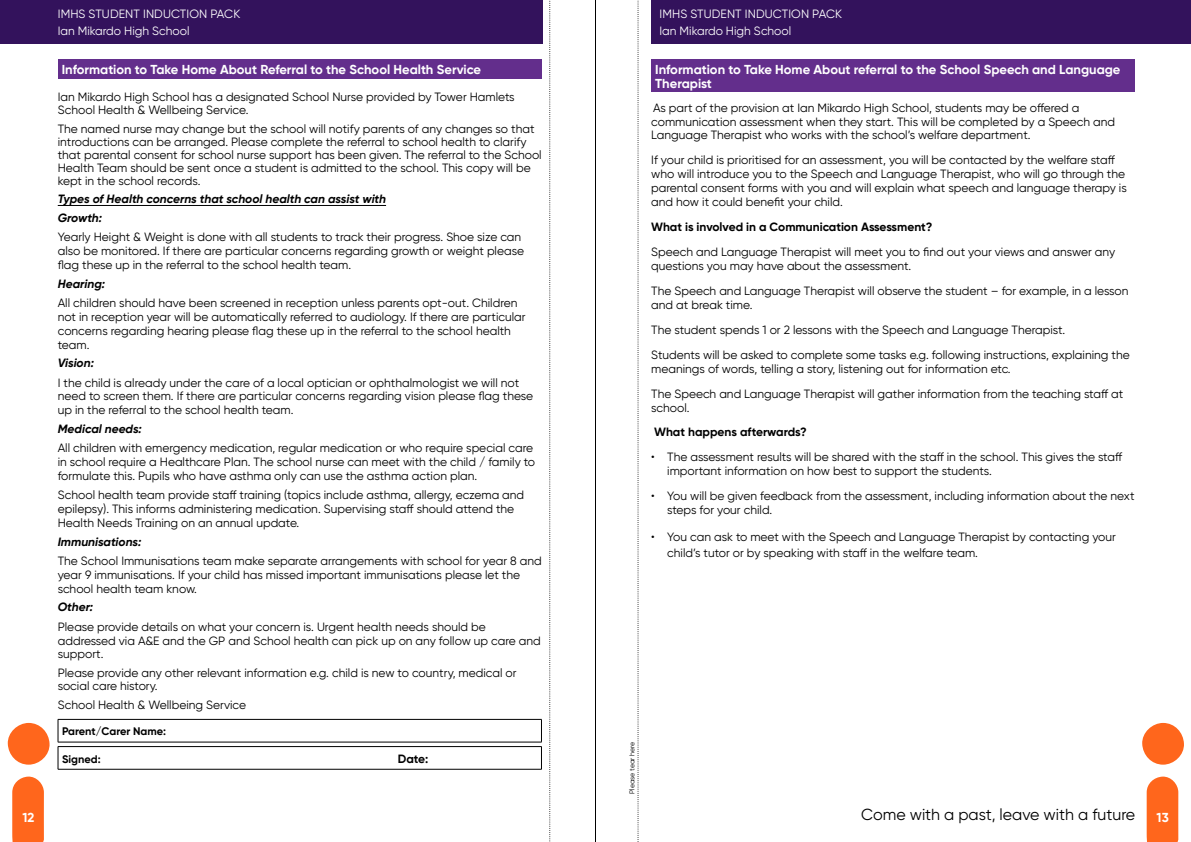
<style>
.page{position:relative;width:1191px;height:842px;background:#fff}
.page>*{position:absolute;margin:0;border:0;box-sizing:border-box;transform-origin:0 0}
.t1{font:16px "Gilroy";color:#000}
.t2{font:700 13px/14px "Gilroy";color:#fff}
.t3{font:12px/13.8px "Gilroy";color:#000}
.t4{font:italic 700 12px/18.6px "Gilroy";color:#000}
.t5{font:12px/17.2px "Gilroy";color:#fff}
.t6{font:700 12px "Gilroy";color:#000}
.t7{font:700 11px "Gilroy";color:#000}
.t8{font:7px "Gilroy";color:#000}
</style>
<div class="page">
<svg style="left:549px;top:0;width:2px;height:842px"></svg>
<div style="left:0;top:0;width:542px;height:44px;background:#33125c"></div>
<svg style="left:637px;top:0;width:2px;height:842px"></svg>
<div style="left:651px;top:0;width:540px;height:44px;background:#33125c"></div>
<hr style="left:595px;top:0;width:1px;height:842px;background:#000">
<div style="left:651px;top:60px;width:484px;height:32px;background:#632e8c"></div>
<hr style="left:58px;top:205px;width:328px;height:1px;background:#000">
<div style="left:58px;top:60px;width:484px;height:19px;background:#632e8c"></div>
<hr style="left:58px;top:719px;width:484px;height:1px;background:#000">
<hr style="left:58px;top:742px;width:484px;height:1px;background:#000">
<hr style="left:58px;top:746px;width:484px;height:1px;background:#000">
<svg style="left:58px;top:720px;width:1px;height:49px"></svg>
<svg style="left:541px;top:720px;width:1px;height:49px"></svg>
<hr style="left:58px;top:769px;width:484px;height:1px;background:#000">
<svg style="left:7px;top:723px;width:43px;height:119px"></svg>
<svg style="left:1142px;top:723px;width:42px;height:119px"></svg>
<p class="t5" style="left:58px;top:5px;width:184px">IMHS STUDENT INDUCTION PACK<br>Ian Mikardo High School</p>
<p class="t5" style="left:659px;top:5px;width:184px">IMHS STUDENT INDUCTION PACK<br>Ian Mikardo High School</p>
<p class="t2" style="left:62px;top:62px;width:421px">Information to Take Home About Referral to the School Health Service</p>
<p class="t3" style="left:58px;top:89px;width:458px">Ian Mikardo High School has a designated School Nurse provided by Tower Hamlets<br>School Health &amp; Wellbeing Service.</p>
<p class="t3" style="left:58px;top:122px;width:485px;line-height:12.9px">The named nurse may change but the school will notify parents of any changes so that introductions can be arranged. Please complete the referral to school health to clarify that parental consent for school nurse support has been given. The referral to the School Health Team should be sent once a student is admitted to the school. This copy will be kept in the school records.</p>
<p class="t4" style="left:58px;top:190px;width:330px">Types of Health concerns that school health can assist with<br>Growth:</p>
<p class="t3" style="left:58px;top:230px;width:468px">Yearly Height &amp; Weight is done with all students to track their progress. Shoe size can also be monitored. If there are particular concerns regarding growth or weight please flag these up in the referral to the school health team.</p>
<p class="t4" style="left:58px;top:274px;width:49px">Hearing:</p>
<p class="t3" style="left:58px;top:296px;width:469px">All children should have been screened in reception unless parents opt-out. Children not in reception year will be automatically referred to audiology. If there are particular concerns regarding hearing please flag these up in the referral to the school health team.</p>
<p class="t4" style="left:58px;top:354px;width:38px">Vision:</p>
<p class="t3" style="left:58px;top:375px;width:477px">I the child is already under the care of a local optician or ophthalmologist we will not need to screen them. If there are particular concerns regarding vision please flag these up in the referral to the school health team.</p>
<p class="t4" style="left:58px;top:419px;width:86px">Medical needs:</p>
<p class="t3" style="left:58px;top:441px;width:479px">All children with emergency medication, regular medication or who require special care in school require a Healthcare Plan. The school nurse can meet with the child / family to formulate this. Pupils who have asthma only can use the asthma action plan.</p>
<p class="t3" style="left:58px;top:488px;width:468px">School health team provide staff training (topics include asthma, allergy, eczema and epilepsy). This informs administering medication. Supervising staff should attend the<br>Health Needs Training on an annual update.</p>
<p class="t4" style="left:58px;top:532px;width:85px">Immunisations:</p>
<p class="t3" style="left:58px;top:554px;width:485px">The School Immunisations team make separate arrangements with school for year 8 and year 9 immunisations. If your child has missed important immunisations please let the school health team know.</p>
<p class="t4" style="left:58px;top:598px;width:37px">Other:</p>
<p class="t3" style="left:58px;top:620px;width:484px">Please provide details on what your concern is. Urgent health needs should be addressed via A&amp;E and the GP and School health can pick up on any follow up care and support.</p>
<p class="t3" style="left:58px;top:666px;width:460px;line-height:12.9px">Please provide any other relevant information e.g. child is new to country, medical or social care history.</p>
<p class="t3" style="left:58px;top:698px;width:190px">School Health &amp; Wellbeing Service</p>
<p class="t7" style="left:62px;top:724px;width:106px">Parent/Carer Name:</p>
<p class="t7" style="left:62px;top:752px;width:40px">Signed:</p>
<p class="t6" style="left:398px;top:751px;width:32px">Date:</p>
<p class="t2" style="left:655px;top:62px;width:467px">Information to Take Home About referral to the School Speech and Language<br>Therapist</p>
<p class="t3" style="left:651px;top:101px;width:465px;line-height:13.5px">As part of the provision at Ian Mikardo High School, students may be offered a communication assessment when they start. This will be completed by a Speech and<br>Language Therapist who works with the school’s welfare department.</p>
<p class="t3" style="left:651px;top:153px;width:477px">If your child is prioritised for an assessment, you will be contacted by the welfare staff who will introduce you to the Speech and Language Therapist, who will go through the parental consent forms with you and will explain what speech and language therapy is and how it could benefit your child.</p>
<p class="t6" style="left:651px;top:219px;width:283px">What is involved in a Communication Assessment?</p>
<p class="t3" style="left:651px;top:245px;width:465px">Speech and Language Therapist will meet you to find out your views and answer any questions you may have about the assessment.</p>
<p class="t3" style="left:651px;top:284px;width:478px">The Speech and Language Therapist will observe the student – for example, in a lesson and at break time.</p>
<p class="t3" style="left:651px;top:317px;width:480px;line-height:25.1px">The student spends 1 or 2 lessons with the Speech and Language Therapist.<br>Students will be asked to complete some tasks e.g. following instructions, explaining the</p>
<p class="t3" style="left:651px;top:356px;width:473px;line-height:25.1px">meanings of words, telling a story, listening out for information etc.<br>The Speech and Language Therapist will gather information from the teaching staff at</p>
<p class="t3" style="left:651px;top:401px;width:40px">school.</p>
<p class="t6" style="left:654px;top:424px;width:154px">What happens afterwards?</p>
<p class="t3" style="left:667px;top:450px;width:456px;text-indent:-16px">• The assessment results will be shared with the staff in the school. This gives the staff important information on how best to support the students.</p>
<p class="t3" style="left:667px;top:489px;width:469px;text-indent:-16px">• You will be given feedback from the assessment, including information about the next steps for your child.</p>
<p class="t3" style="left:667px;top:529px;width:450px;line-height:16px;text-indent:-16px">• You can ask to meet with the Speech and Language Therapist by contacting your child’s tutor or by speaking with staff in the welfare team.</p>
<p class="t8" style="left:628px;top:794px;width:53px;rotate:-90deg">Please tear here</p>
<p class="t2" style="left:22px;top:811px;width:13px">12</p>
<h1 class="t1" style="left:861px;top:805px;width:275px">Come with a past, leave with a future</h1>
<p class="t2" style="left:1156px;top:811px;width:14px">13</p>
</div>
